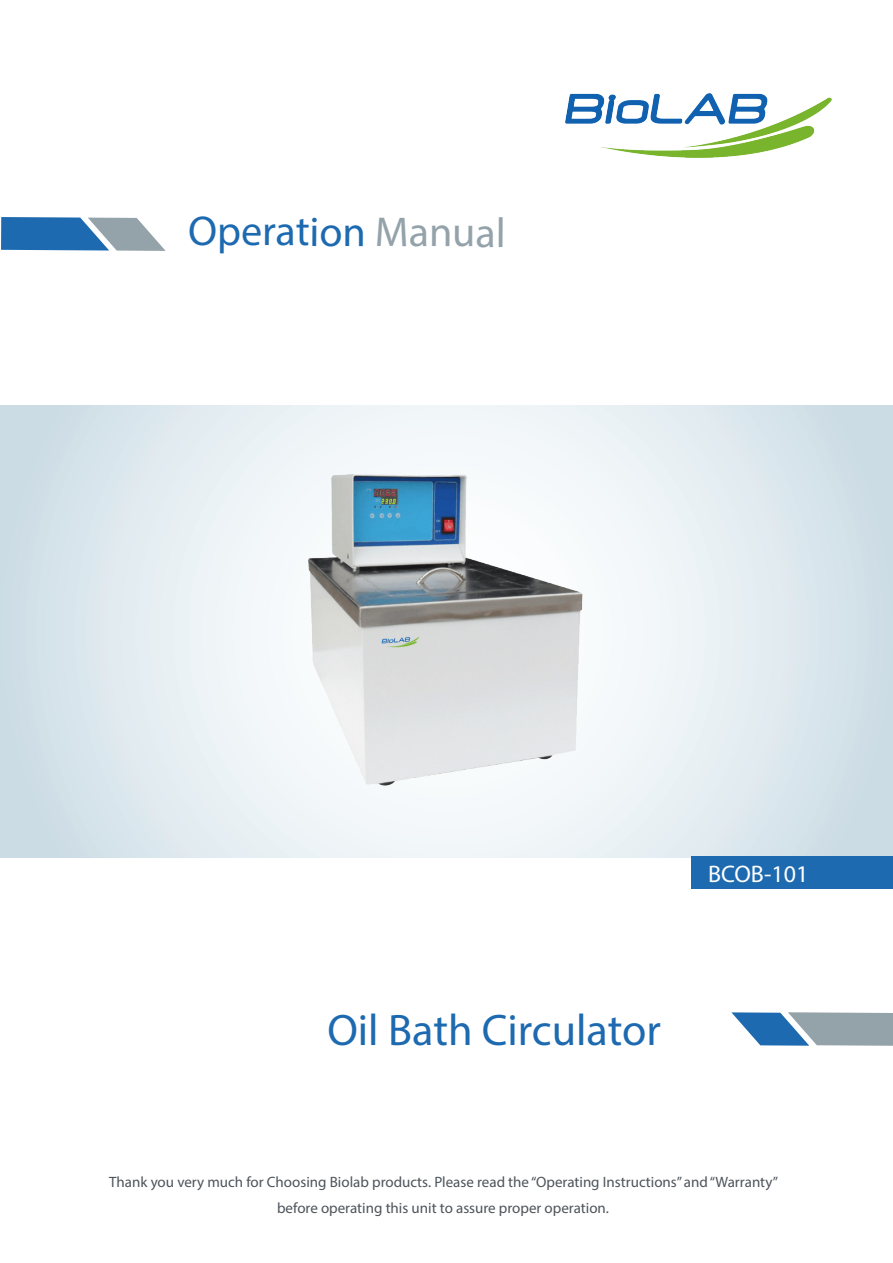
<style>
.page{position:relative;width:893px;height:1263px;background:#fff}
.page>*{position:absolute;margin:0;border:0;box-sizing:border-box;transform-origin:0 0}
.t1{font:44.25px "Myriad Pro";color:#1d6ab0}
.t2{font:42px "Myriad Pro";letter-spacing:-.01em;color:#1d6ab0}
.t3{font:24px "Myriad Pro";color:#fff}
.body_text{font:15px/25.5px "Myriad Pro";color:#4d545a;text-align:center}
.s1{color:#94a2aa}
</style>
<div class="page">
<svg style="left:1px;top:217px;width:165px;height:34px;background:#6492bb"></svg>
<svg style="left:731px;top:1012px;width:162px;height:34px;background:#83a1ba"></svg>
<svg style="left:1px;top:405px;width:891px;height:453px"></svg>
<img style="left:309px;top:474px;width:275px;height:314px">
<div style="left:691px;top:856px;width:202px;height:33px;background:#1d6ab0"></div>
<img style="left:566px;top:94px;width:266px;height:63px">
<p class="t2" style="left:188px;top:205px;width:319px">Operation <span class="s1">Manual</span></p>
<p class="t3" style="left:708px;top:859px;width:102px">BCOB-101</p>
<p class="t1" style="left:327px;top:1003px;width:335px">Oil Bath Circulator</p>
<p class="body_text" style="left:109px;top:1169px;width:670px">Thank you very much for Choosing Biolab products. Please read the “Operating Instructions” and “Warranty” before operating this unit to assure proper operation.</p>
</div>
